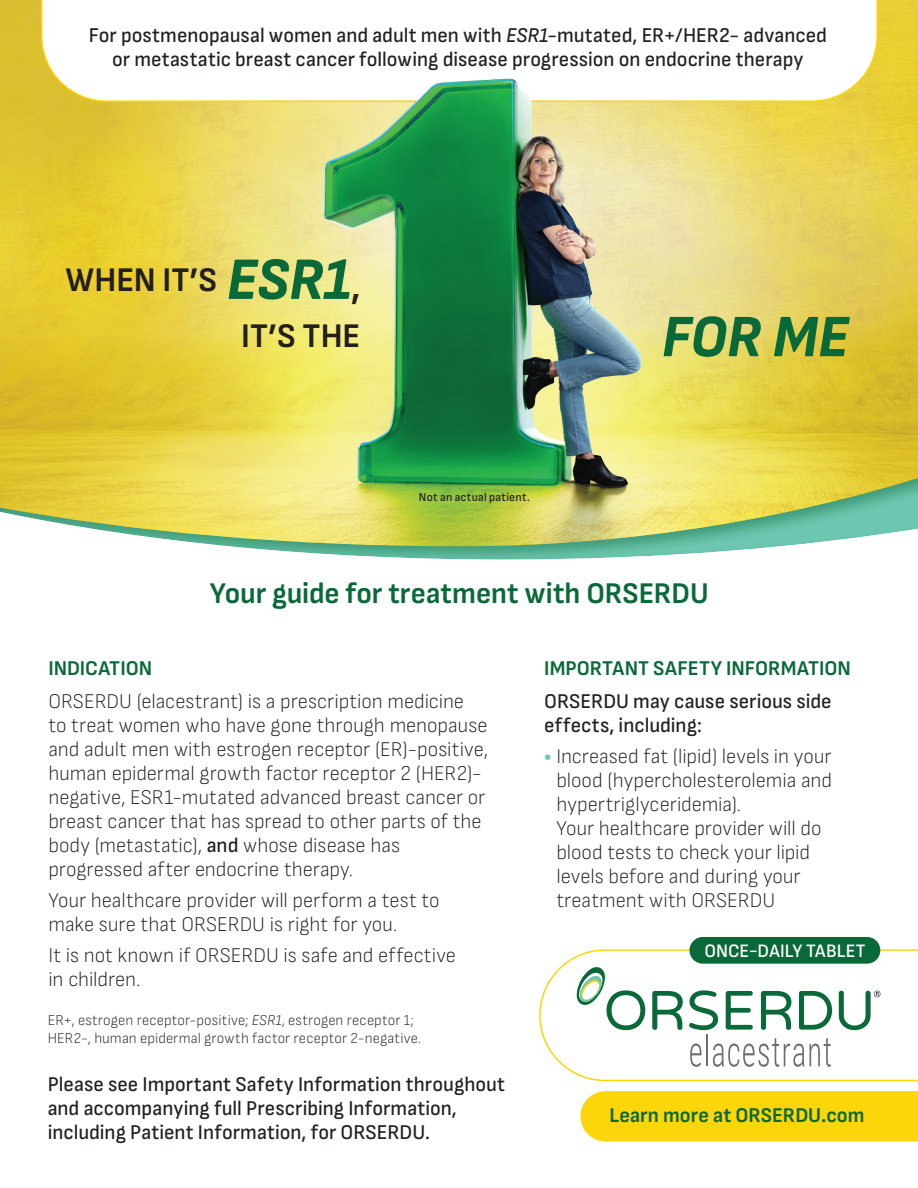
<style>
.page{position:relative;width:918px;height:1188px;background:#fff}
.page>*{position:absolute;margin:0;border:0;box-sizing:border-box;transform-origin:0 0}
.t1{font:italic 800 semi-condensed 60px "Sofia Sans";color:#0a6938}
.t2{font:700 semi-condensed 34.5px/55.5px "Sofia Sans";letter-spacing:.005em;color:#231f20;text-align:right}
.t3{font:700 semi-condensed 30px "Sofia Sans";color:#0a6938}
.t4{font:300 semi-condensed 21px/24px "Sofia Sans";color:#231f20}
.t5{font:500 semi-condensed 21px/24px "Sofia Sans";color:#231f20}
.t6{font:700 semi-condensed 21px "Sofia Sans";color:#0a6938}
.t7{font:600 semi-condensed 19.05px "Sofia Sans";color:#fff}
.t8{font:300 semi-condensed 15px/18px "Sofia Sans";letter-spacing:.01em;color:#231f20}
.t9{font:500 semi-condensed 12px "Sofia Sans";letter-spacing:.02em;color:#231f20}
.s1{font-style:italic}
.s2{font-weight:800;font-style:italic;font-size:60px;color:#0a6938}
.s3{font-size:35.85px}
.s4{font-weight:500}
.s5{font-weight:900;color:#6dc7b0}
</style>
<div class="page">
<img style="left:0;top:0;width:918px;height:472px">
<svg style="left:40px;top:0;width:839px;height:103px"></svg>
<div style="left:580px;top:1091px;width:338px;height:50px;background:#fcd50a"></div>
<svg style="left:0;top:472px;width:918px;height:88px"></svg>
<img style="left:232px;top:55px;width:479px;height:485px">
<svg style="left:539px;top:949px;width:379px;height:133px"></svg>
<svg style="left:652px;top:991px;width:31px;height:39px"></svg>
<svg style="left:689px;top:990px;width:29px;height:40px"></svg>
<svg style="left:726px;top:991px;width:27px;height:39px"></svg>
<svg style="left:761px;top:991px;width:30px;height:39px"></svg>
<svg style="left:799px;top:991px;width:33px;height:39px"></svg>
<svg style="left:690px;top:1044px;width:11px;height:23px"></svg>
<hr style="left:706px;top:1035px;width:2px;height:31px;background:#6c6d70">
<svg style="left:713px;top:1038px;width:91px;height:29px"></svg>
<svg style="left:810px;top:1038px;width:21px;height:29px"></svg>
<svg style="left:839px;top:991px;width:41px;height:39px"></svg>
<svg style="left:577px;top:967px;width:68px;height:63px"></svg>
<div style="left:689px;top:937px;width:191px;height:27px;background:#0a6938;border-radius:13px"></div>
<p class="t5" style="left:89px;top:23px;width:740px;text-align:center">For postmenopausal women and adult men with <span class="s1">ESR1</span>-mutated, ER+/HER2- advanced or metastatic breast cancer following disease progression on endocrine therapy</p>
<h2 class="t2" style="left:65px;top:252px;width:296px">WHEN IT’S <span class="s2">ESR1</span><span class="s3">,<br></span>IT’S THE</h2>
<p class="t9" style="left:419px;top:490px;width:112px">Not an actual patient.</p>
<h1 class="t1" style="left:662px;top:300px;width:188px">FOR ME</h1>
<h3 class="t3" style="left:210px;top:575px;width:500px">Your guide for treatment with ORSERDU</h3>
<p class="t6" style="left:48px;top:656px;width:105px">INDICATION</p>
<p class="t4" style="left:48px;top:689px;width:441px">ORSERDU (elacestrant) is a prescription medicine<br>to treat women who have gone through menopause and adult men with estrogen receptor (ER)-positive, human epidermal growth factor receptor 2 (HER2)- negative, ESR1-mutated advanced breast cancer or breast cancer that has spread to other parts of the body (metastatic), <span class="s4">and</span> whose disease has progressed after endocrine therapy.</p>
<p class="t4" style="left:48px;top:888px;width:393px">Your healthcare provider will perform a test to make sure that ORSERDU is right for you.</p>
<p class="t4" style="left:48px;top:943px;width:409px">It is not known if ORSERDU is safe and effective in children.</p>
<p class="t8" style="left:48px;top:1011px;width:375px">ER+, estrogen receptor-positive; <span class="s1">ESR1</span>, estrogen receptor 1;<br>HER2-, human epidermal growth factor receptor 2-negative.</p>
<p class="t5" style="left:48px;top:1072px;width:459px">Please see Important Safety Information throughout and accompanying full Prescribing Information, including Patient Information, for ORSERDU.</p>
<p class="t6" style="left:544px;top:656px;width:308px">IMPORTANT SAFETY INFORMATION</p>
<p class="t5" style="left:544px;top:689px;width:289px">ORSERDU may cause serious side effects, including:</p>
<p class="t4" style="left:556px;top:744px;width:277px;text-indent:-12px"><span class="s5">•</span> Increased fat (lipid) levels in your blood (hypercholesterolemia and hypertriglyceridemia).<br>Your healthcare provider will do blood tests to check your lipid levels before and during your treatment with ORSERDU</p>
<p class="t7" style="left:704px;top:940px;width:163px">ONCE-DAILY TABLET</p>
<p class="t6" style="left:609px;top:1103px;width:257px">Learn more at ORSERDU.com</p>
</div>
